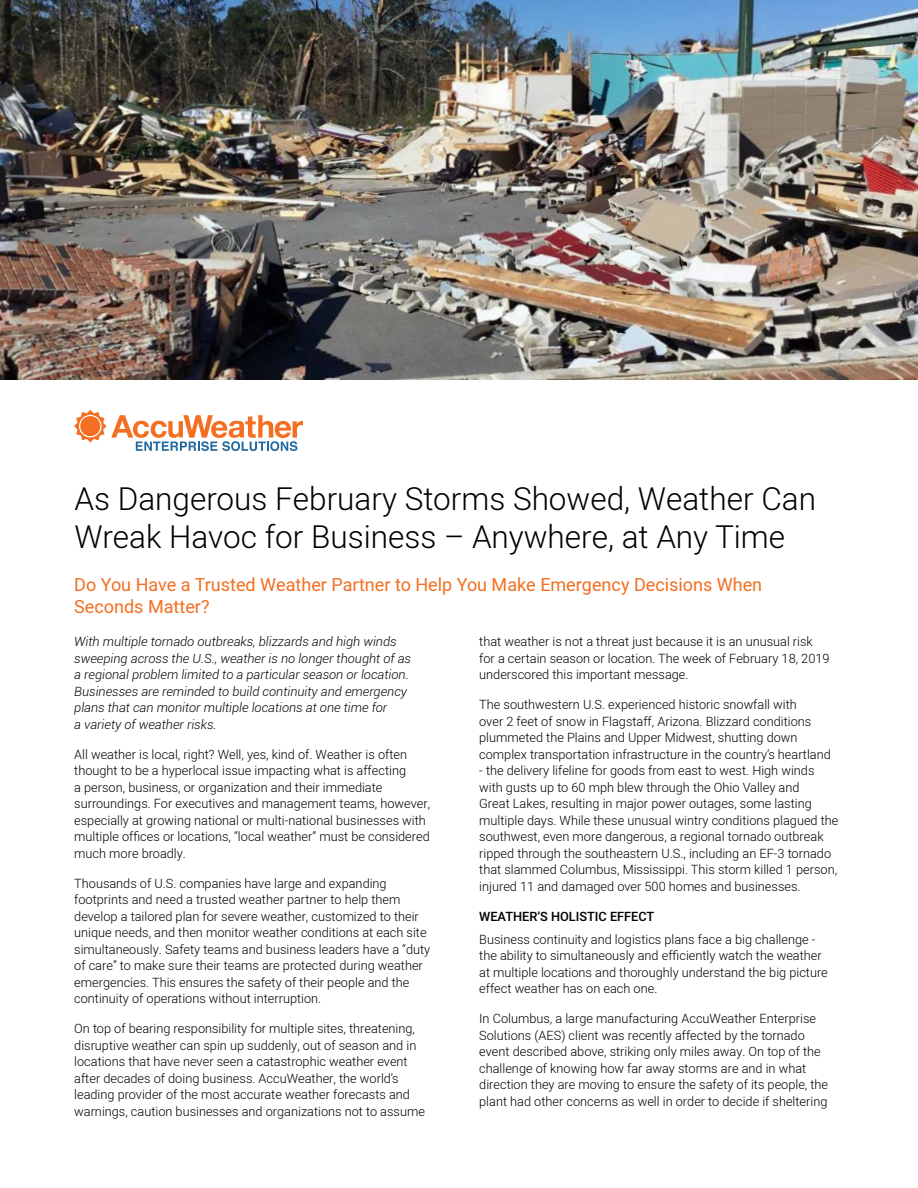
<style>
.page{position:relative;width:918px;height:1188px;background:#fff}
.page>*{position:absolute;margin:0;border:0;box-sizing:border-box;transform-origin:0 0}
.t1{font:300 31.5px/37.5px "Heebo";color:#000}
.t2{font:18px/22.5px "Heebo";color:#f36f21}
.t3{font:300 12.75px/16.5px "Heebo";color:#000}
.t4{font:italic 300 12.75px/16.5px "Roboto";color:#000}
.t5{font:500 12.75px "Heebo";color:#000}
</style>
<div class="page">
<svg style="left:74px;top:410px;width:229px;height:41px"></svg>
<img style="left:0;top:0;width:918px;height:380px">
<h1 class="t1" style="left:74px;top:480px;width:743px">As Dangerous February Storms Showed, Weather Can<br>Wreak Havoc for Business – Anywhere, at Any Time</h1>
<h2 class="t2" style="left:74px;top:573px;width:689px">Do You Have a Trusted Weather Partner to Help You Make Emergency Decisions When<br>Seconds Matter?</h2>
<p class="t4" style="left:74px;top:633px;width:338px">With multiple tornado outbreaks, blizzards and high winds sweeping across the U.S., weather is no longer thought of as a regional problem limited to a particular season or location.<br>Businesses are reminded to build continuity and emergency plans that can monitor multiple locations at one time for<br>a variety of weather risks.</p>
<p class="t3" style="left:74px;top:746px;width:357px">All weather is local, right? Well, yes, kind of. Weather is often thought to be a hyperlocal issue impacting what is affecting<br>a person, business, or organization and their immediate surroundings. For executives and management teams, however, especially at growing national or multi-national businesses with multiple offices or locations, “local weather” must be considered much more broadly.</p>
<p class="t3" style="left:74px;top:875px;width:358px">Thousands of U.S. companies have large and expanding footprints and need a trusted weather partner to help them develop a tailored plan for severe weather, customized to their unique needs, and then monitor weather conditions at each site simultaneously. Safety teams and business leaders have a “duty of care” to make sure their teams are protected during weather emergencies. This ensures the safety of their people and the continuity of operations without interruption.</p>
<p class="t3" style="left:74px;top:1020px;width:352px">On top of bearing responsibility for multiple sites, threatening, disruptive weather can spin up suddenly, out of season and in locations that have never seen a catastrophic weather event after decades of doing business. AccuWeather, the world’s leading provider of the most accurate weather forecasts and warnings, caution businesses and organizations not to assume</p>
<p class="t3" style="left:479px;top:633px;width:352px">that weather is not a threat just because it is an unusual risk for a certain season or location. The week of February 18, 2019 underscored this important message.</p>
<p class="t3" style="left:479px;top:696px;width:353px">The southwestern U.S. experienced historic snowfall with<br>over 2 feet of snow in Flagstaff, Arizona. Blizzard conditions plummeted the Plains and Upper Midwest, shutting down complex transportation infrastructure in the country’s heartland</p>
<p class="t3" style="left:479px;top:762px;width:361px">- the delivery lifeline for goods from east to west. High winds with gusts up to 60 mph blew through the Ohio Valley and<br>Great Lakes, resulting in major power outages, some lasting multiple days. While these unusual wintry conditions plagued the southwest, even more dangerous, a regional tornado outbreak ripped through the southeastern U.S., including an EF-3 tornado that slammed Columbus, Mississippi. This storm killed 1 person, injured 11 and damaged over 500 homes and businesses.</p>
<p class="t5" style="left:479px;top:907px;width:177px">WEATHER’S HOLISTIC EFFECT</p>
<p class="t3" style="left:479px;top:931px;width:350px">Business continuity and logistics plans face a big challenge - the ability to simultaneously and efficiently watch the weather at multiple locations and thoroughly understand the big picture effect weather has on each one.</p>
<p class="t3" style="left:479px;top:1010px;width:350px">In Columbus, a large manufacturing AccuWeather Enterprise Solutions (AES) client was recently affected by the tornado event described above, striking only miles away. On top of the challenge of knowing how far away storms are and in what direction they are moving to ensure the safety of its people, the plant had other concerns as well in order to decide if sheltering</p>
</div>
